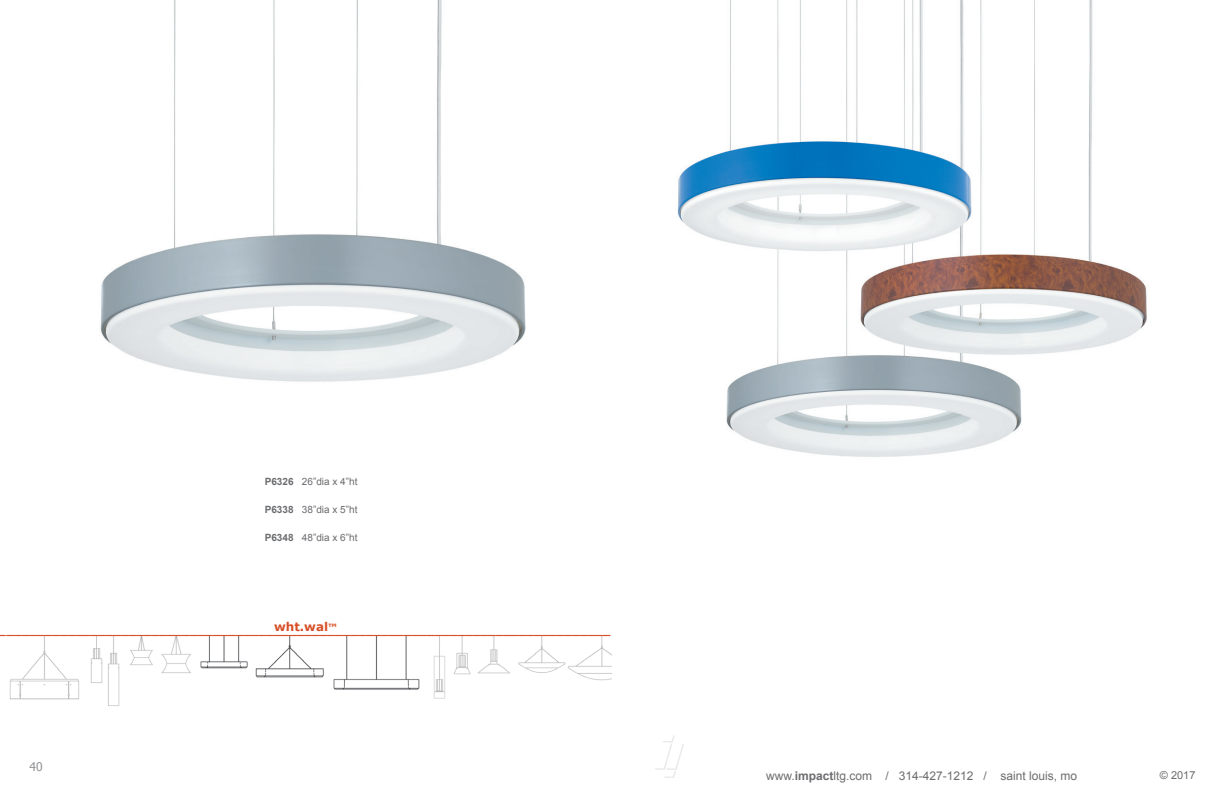
<style>
.page{position:relative;width:1224px;height:792px;background:#fff}
.page>*{position:absolute;margin:0;border:0;box-sizing:border-box;transform-origin:0 0}
.t1{font:700 12px "Tahoma";color:#d74f28}
.t2{font:12px "Arial";color:#6c6d70}
.t3{font:700 12px "Verdana";color:#d74f28}
.t4{font:12px "Tahoma";color:#939598}
.t5{font:11px "Arial";color:#6c6d70}
.t6{font:10px "Arial";color:#6c6d70}
.s1{font-weight:700}
.s2{font-family:"Tahoma";font-size:10px}
</style>
<div class="page">
<img style="left:243px;top:635px;width:177px;height:55px">
<svg style="left:9px;top:635px;width:234px;height:71px"></svg>
<img style="left:100px;top:0;width:426px;height:382px">
<svg style="left:655px;top:735px;width:29px;height:43px"></svg>
<img style="left:677px;top:0;width:470px;height:457px">
<p class="t6" style="left:265px;top:475px;width:94px"><span class="s1">P6326</span> 26”dia x 4”ht</p>
<p class="t6" style="left:265px;top:503px;width:94px"><span class="s1">P6338</span> 38”dia x 5”ht</p>
<p class="t6" style="left:265px;top:531px;width:94px"><span class="s1">P6348</span> 48”dia x 6”ht</p>
<p class="t3" style="left:274px;top:618px;width:64px">wht.wal<span class="s2">™</span></p>
<p class="t1" style="left:-1px;top:622px;width:613px">________________________________________________________________________________</p>
<p class="t4" style="left:30px;top:759px;width:15px">40</p>
<p class="t2" style="left:766px;top:768px;width:312px">www.<span class="s1">impact</span>ltg.com / 314-427-1212 / saint louis, mo</p>
<p class="t5" style="left:1160px;top:768px;width:37px">© 2017</p>
</div>
